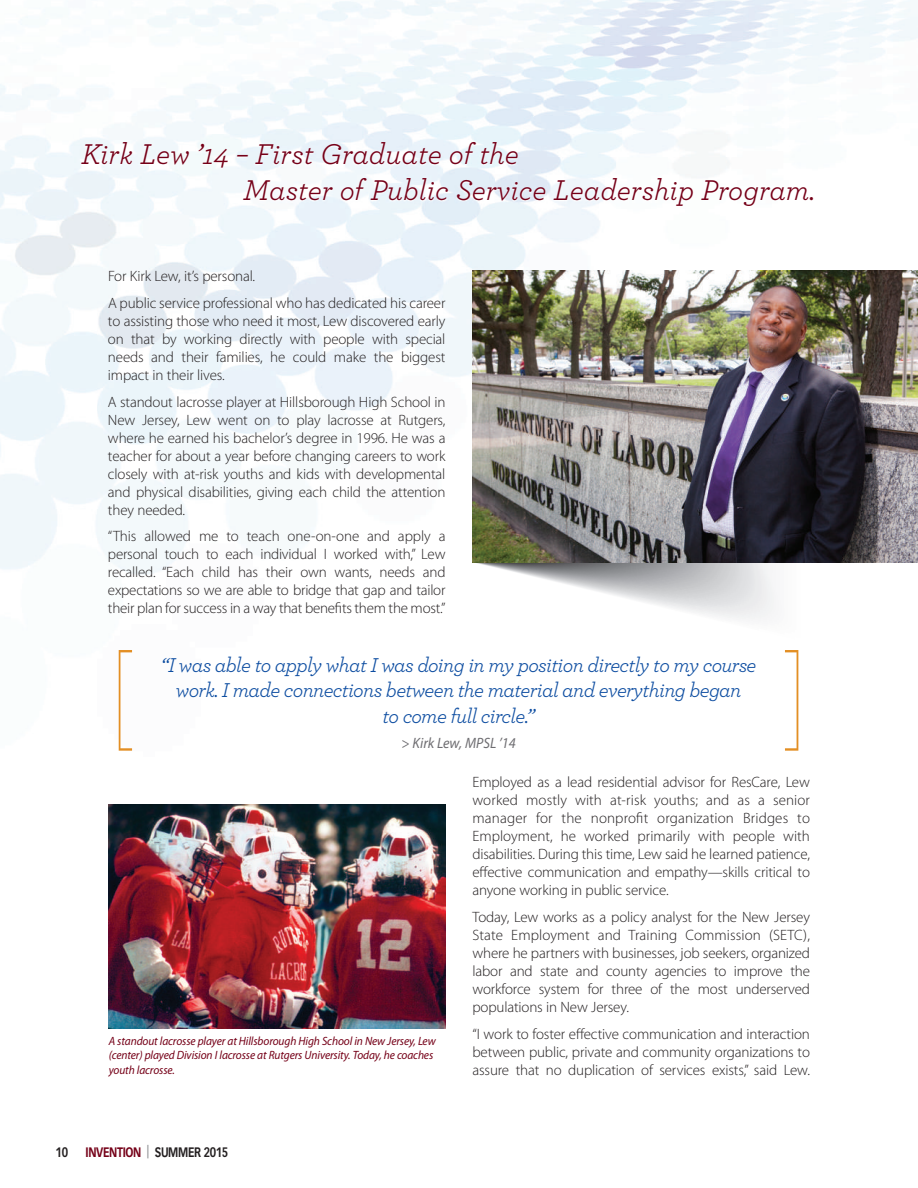
<style>
.page{position:relative;width:918px;height:1188px;background:#fff}
.page>*{position:absolute;margin:0;border:0;box-sizing:border-box;transform-origin:0 0}
.t1{font:200 108px "Archer";color:#e38f24;scale:.65 1}
.t2{font:italic 30px/36px "Archer";color:#750018}
.t3{font:italic 21px/25.5px "Archer";letter-spacing:-.03em;color:#0d4da1;text-align:center}
.t4{font:300 15px/18px "Myriad Pro";letter-spacing:-.01em;color:#231f20;text-align:justify}
.t5{font:italic 15px "Myriad Pro";color:#6e6d71;scale:.95 1}
.t6{font:700 13.5px "Vectora LT Std";letter-spacing:-.03em;color:#231f20;scale:.8 1}
.t7{font:italic 12px/14.4px "Myriad Pro";letter-spacing:-.01em;color:#750018;scale:.95 1}
.s1{color:#750018}
.s2{color:#939598}
</style>
<div class="page">
<img style="left:0;top:0;width:918px;height:924px">
<img style="left:473px;top:563px;width:330px;height:79px">
<img style="left:473px;top:270px;width:444px;height:293px">
<img style="left:108px;top:805px;width:337px;height:223px">
<img style="left:75px;top:116px;width:771px;height:116px">
<h2 class="t2" style="left:243px;top:139px;width:573px;text-indent:-162px">Kirk Lew ’14 – First Graduate of the<br>Master of Public Service Leadership Program.</h2>
<p class="t4" style="left:108px;top:264px;width:339px;line-height:26.7px">For Kirk Lew, it’s personal.<br>A public service professional who has dedicated his career</p>
<p class="t4" style="left:108px;top:313px;width:339px">to assisting those who need it most, Lew discovered early on that by working directly with people with special needs and their families, he could make the biggest impact in their lives.</p>
<p class="t4" style="left:108px;top:394px;width:339px">A standout lacrosse player at Hillsborough High School in New Jersey, Lew went on to play lacrosse at Rutgers, where he earned his bachelor’s degree in 1996. He was a teacher for about a year before changing careers to work closely with at-risk youths and kids with developmental and physical disabilities, giving each child the attention they needed.</p>
<p class="t4" style="left:108px;top:528px;width:339px">“This allowed me to teach one-on-one and apply a personal touch to each individual I worked with,” Lew recalled. “Each child has their own wants, needs and expectations so we are able to bridge that gap and tailor their plan for success in a way that benefits them the most.”</p>
<h1 class="t1" style="left:111px;top:658px;width:35px">[</h1>
<h1 class="t1" style="left:784px;top:658px;width:35px">]</h1>
<h3 class="t3" style="left:161px;top:654px;width:597px">“I was able to apply what I was doing in my position directly to my course work. I made connections between the material and everything began<br>to come full circle.”</h3>
<p class="t5" style="left:401px;top:738px;width:122px">&gt; Kirk Lew, MPSL ’14</p>
<p class="t7" style="left:109px;top:1035px;width:346px">A standout lacrosse player at Hillsborough High School in New Jersey, Lew (center) played Division I lacrosse at Rutgers University. Today, he coaches youth lacrosse.</p>
<p class="t6" style="left:55px;top:1146px;width:17px">10</p>
<p class="t6" style="left:86px;top:1146px;width:180px"><span class="s1">INVENTION</span> <span class="s2">|</span> SUMMER 2015</p>
<p class="t4" style="left:472px;top:775px;width:339px">Employed as a lead residential advisor for ResCare, Lew worked mostly with at-risk youths; and as a senior manager for the nonprofit organization Bridges to Employment, he worked primarily with people with disabilities. During this time, Lew said he learned patience, effective communication and empathy—skills critical to anyone working in public service.</p>
<p class="t4" style="left:472px;top:909px;width:339px">Today, Lew works as a policy analyst for the New Jersey State Employment and Training Commission (SETC), where he partners with businesses, job seekers, organized labor and state and county agencies to improve the workforce system for three of the most underserved populations in New Jersey.</p>
<p class="t4" style="left:472px;top:1026px;width:339px">“I work to foster effective communication and interaction between public, private and community organizations to assure that no duplication of services exists,” said Lew.</p>
</div>
